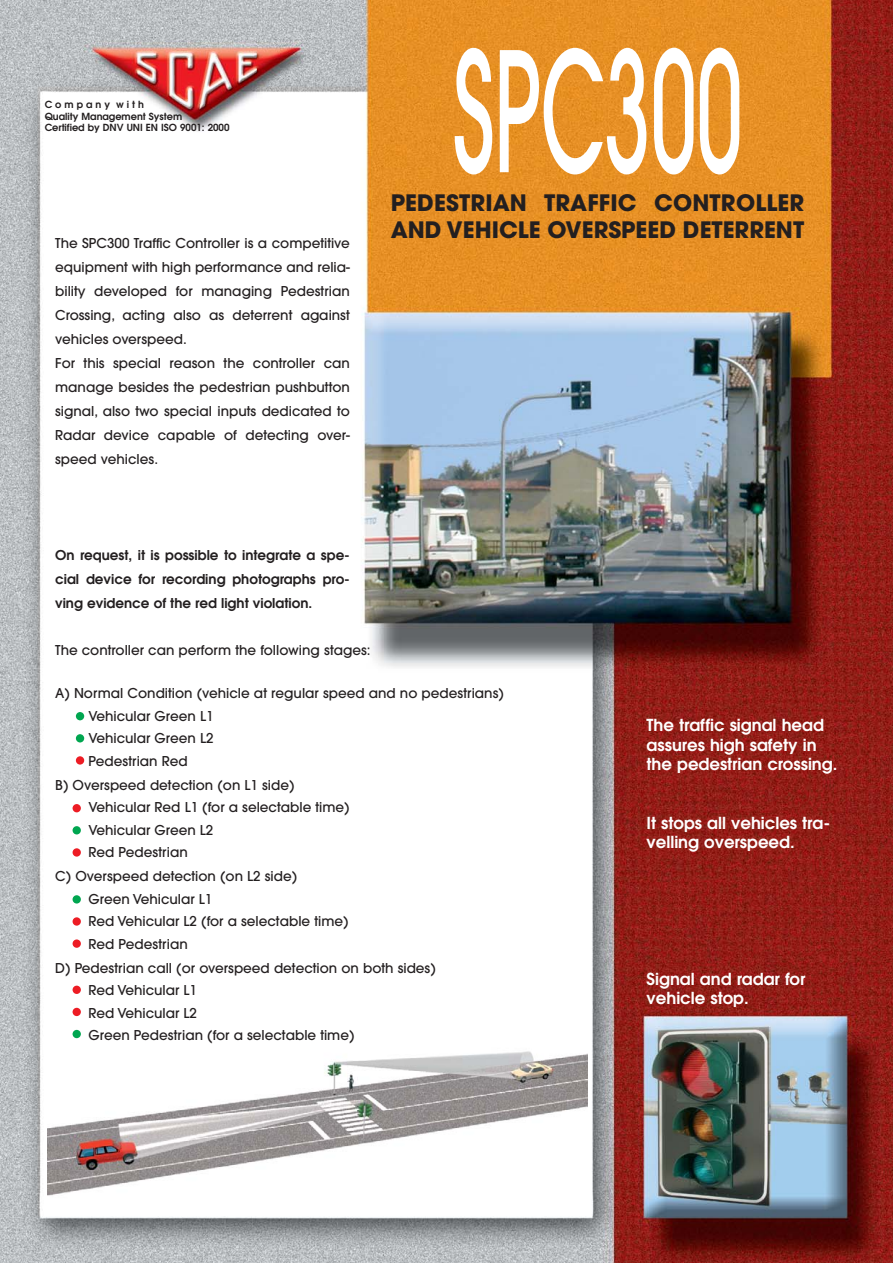
<style>
.page{position:relative;width:893px;height:1263px;background:#fff}
.page>*{position:absolute;margin:0;border:0;box-sizing:border-box;transform-origin:0 0}
.t1{font:500 165px "Avant Garde";color:#fff;scale:.5 1}
.t2{font:700 22.5px/27px "Avant Garde";letter-spacing:.005em;color:#231f20}
.t3{font:600 16.5px/19.5px "Avant Garde";color:#fff}
.t4{font:500 13.5px/22.5px "Avant Garde";color:#231f20}
.t5{font:600 13.5px/24px "Avant Garde";color:#231f20;text-align:justify}
.t6{font:600 9.75px/11.7px "Avant Garde";color:#231f20}
</style>
<div class="page">
<img style="left:0;top:0;width:892px;height:1263px">
<img style="left:47px;top:1020px;width:540px;height:180px">
<div style="left:76px;top:712px;width:8px;height:8px;background:#00a650;border-radius:50%"></div>
<div style="left:76px;top:734px;width:8px;height:8px;background:#00a650;border-radius:50%"></div>
<div style="left:76px;top:756px;width:8px;height:9px;background:#ed1c24;border-radius:50%"></div>
<div style="left:73px;top:804px;width:8px;height:8px;background:#ed1c24;border-radius:50%"></div>
<div style="left:73px;top:826px;width:8px;height:8px;background:#00a650;border-radius:50%"></div>
<div style="left:73px;top:848px;width:8px;height:9px;background:#ed1c24;border-radius:50%"></div>
<div style="left:73px;top:895px;width:8px;height:9px;background:#00a650;border-radius:50%"></div>
<div style="left:73px;top:917px;width:8px;height:9px;background:#ed1c24;border-radius:50%"></div>
<div style="left:73px;top:939px;width:8px;height:9px;background:#ed1c24;border-radius:50%"></div>
<div style="left:73px;top:986px;width:8px;height:8px;background:#ed1c24;border-radius:50%"></div>
<div style="left:73px;top:1008px;width:8px;height:8px;background:#ed1c24;border-radius:50%"></div>
<div style="left:73px;top:1030px;width:8px;height:8px;background:#00a650;border-radius:50%"></div>
<p class="t6" style="left:45px;top:99px;width:186px">C o m p a n y w i t h<br>Quality Management System<br>Certified by DNV UNI EN ISO 9001: 2000</p>
<p class="t4" style="left:55px;top:233px;width:296px;line-height:24px">The SPC300 Traffic Controller is a competitive equipment with high performance and relia&shy;bility developed for managing Pedestrian Crossing, acting also as deterrent against vehicles overspeed.<br>For this special reason the controller can manage besides the pedestrian pushbutton signal, also two special inputs dedicated to Radar device capable of detecting over&shy;speed vehicles.</p>
<h1 class="t1" style="left:453px;top:50px;width:580px">SPC300</h1>
<h2 class="t2" style="left:391px;top:191px;width:415px">PEDESTRIAN TRAFFIC CONTROLLER<br>AND VEHICLE OVERSPEED DETERRENT</h2>
<p class="t5" style="left:55px;top:545px;width:296px">On request, it is possible to integrate a spe&shy;cial device for recording photographs pro&shy;ving evidence of the red light violation.</p>
<p class="t4" style="left:55px;top:640px;width:317px">The controller can perform the following stages:</p>
<p class="t4" style="left:89px;top:683px;width:417px;text-indent:-33px">A) Normal Condition (vehicle at regular speed and no pedestrians)<br>Vehicular Green L1<br>Vehicular Green L2<br>Pedestrian Red</p>
<p class="t4" style="left:89px;top:775px;width:262px;text-indent:-33px">B) Overspeed detection (on L1 side)<br>Vehicular Red L1 (for a selectable time)<br>Vehicular Green L2<br>Red Pedestrian</p>
<p class="t4" style="left:89px;top:866px;width:261px;text-indent:-33px">C) Overspeed detection (on L2 side)<br>Green Vehicular L1<br>Red Vehicular L2 (for a selectable time)<br>Red Pedestrian</p>
<p class="t4" style="left:89px;top:958px;width:349px;text-indent:-33px">D) Pedestrian call (or overspeed detection on both sides)<br>Red Vehicular L1<br>Red Vehicular L2<br>Green Pedestrian (for a selectable time)</p>
<p class="t3" style="left:646px;top:717px;width:192px">The traffic signal head assures high safety in the pedestrian crossing.</p>
<p class="t3" style="left:646px;top:814px;width:185px">It stops all vehicles tra&shy;velling overspeed.</p>
<p class="t3" style="left:646px;top:970px;width:160px">Signal and radar for vehicle stop.</p>
</div>
